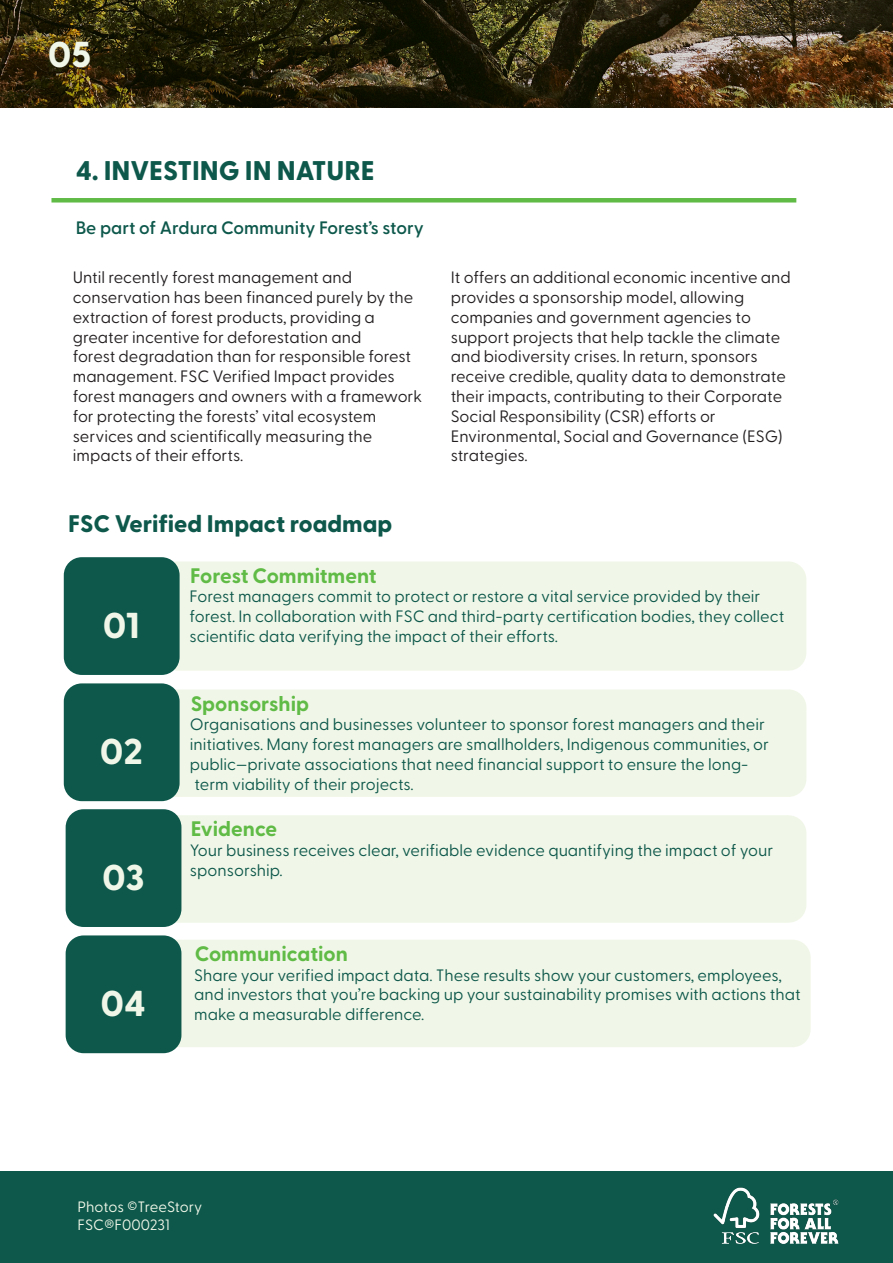
<style>
.page{position:relative;width:893px;height:1263px;background:#fff}
.page>*{position:absolute;margin:0;border:0;box-sizing:border-box;transform-origin:0 0}
.t1{font:800 36px "Greycliff CF";letter-spacing:-.01em;color:#f1f7e8}
.t2{font:800 27px "Greycliff CF";color:#0d584b}
.t3{font:800 24px "Greycliff CF";color:#0d584b}
.t4{font:700 21px "Greycliff CF";color:#60bb46}
.t5{font:600 18px "Greycliff CF";color:#0d584b}
.t6{font:16.5px/19.8px "Greycliff CF";color:#231f20}
.t7{font:16.5px/19.8px "Greycliff CF";color:#0d584b}
.t8{font:15px "Greycliff CF";color:#f1f7e8}
</style>
<div class="page">
<div style="left:0;top:1171px;width:893px;height:92px;background:#0d584b"></div>
<img style="left:0;top:0;width:893px;height:107px">
<img style="left:713px;top:1187px;width:126px;height:56px">
<div style="left:51px;top:198px;width:745px;height:5px;background:#60bb46"></div>
<div style="left:143px;top:940px;width:668px;height:107px;background:#f1f7e8;border-radius:18px"></div>
<div style="left:139px;top:815px;width:667px;height:108px;background:#f1f7e8;border-radius:18px"></div>
<div style="left:66px;top:935px;width:115px;height:118px;background:#0d584b;border-radius:18px"></div>
<div style="left:66px;top:809px;width:115px;height:118px;background:#0d584b;border-radius:18px"></div>
<div style="left:139px;top:689px;width:667px;height:108px;background:#f1f7e8;border-radius:18px"></div>
<div style="left:64px;top:683px;width:116px;height:118px;background:#0d584b;border-radius:18px"></div>
<div style="left:160px;top:561px;width:646px;height:110px;background:#f1f7e8;border-radius:18px"></div>
<div style="left:64px;top:557px;width:116px;height:118px;background:#0d584b;border-radius:18px"></div>
<p class="t1" style="left:48px;top:27px;width:45px">05</p>
<p class="t2" style="left:76px;top:150px;width:300px">4. INVESTING IN NATURE</p>
<p class="t5" style="left:76px;top:214px;width:350px">Be part of Ardura Community Forest’s story</p>
<p class="t6" style="left:73px;top:266px;width:281px">Until recently forest management and</p>
<p class="t6" style="left:73px;top:286px;width:342px">conservation has been financed purely by the extraction of forest products, providing a greater incentive for deforestation and</p>
<p class="t6" style="left:73px;top:345px;width:340px">forest degradation than for responsible forest</p>
<p class="t6" style="left:73px;top:365px;width:323px">management. FSC Verified Impact provides</p>
<p class="t6" style="left:73px;top:385px;width:351px">forest managers and owners with a framework for protecting the forests’ vital ecosystem</p>
<p class="t6" style="left:73px;top:425px;width:301px">services and scientifically measuring the</p>
<p class="t6" style="left:73px;top:444px;width:172px">impacts of their efforts.</p>
<p class="t3" style="left:68px;top:506px;width:326px">FSC Verified Impact roadmap</p>
<p class="t6" style="left:451px;top:266px;width:342px">It offers an additional economic incentive and provides a sponsorship model, allowing</p>
<p class="t6" style="left:451px;top:306px;width:302px">companies and government agencies to</p>
<p class="t6" style="left:451px;top:326px;width:331px">support projects that help tackle the climate and biodiversity crises. In return, sponsors</p>
<p class="t6" style="left:451px;top:365px;width:337px">receive credible, quality data to demonstrate their impacts, contributing to their Corporate</p>
<p class="t6" style="left:451px;top:405px;width:267px">Social Responsibility (CSR) efforts or</p>
<p class="t6" style="left:451px;top:425px;width:333px">Environmental, Social and Governance (ESG) strategies.</p>
<p class="t1" style="left:103px;top:597px;width:38px">01</p>
<p class="t1" style="left:100px;top:724px;width:45px">02</p>
<p class="t1" style="left:102px;top:849px;width:44px">03</p>
<p class="t1" style="left:101px;top:976px;width:46px">04</p>
<p class="t4" style="left:190px;top:559px;width:188px">Forest Commitment</p>
<p class="t7" style="left:190px;top:585px;width:596px">Forest managers commit to protect or restore a vital service provided by their forest. In collaboration with FSC and third-party certification bodies, they collect</p>
<p class="t7" style="left:190px;top:625px;width:370px">scientific data verifying the impact of their efforts.</p>
<p class="t4" style="left:191px;top:687px;width:120px">Sponsorship</p>
<p class="t7" style="left:190px;top:713px;width:581px">Organisations and businesses volunteer to sponsor forest managers and their initiatives. Many forest managers are smallholders, Indigenous communities, or public—private associations that need financial support to ensure the long-</p>
<p class="t7" style="left:194px;top:773px;width:221px">term viability of their projects.</p>
<p class="t4" style="left:191px;top:813px;width:88px">Evidence</p>
<p class="t7" style="left:190px;top:839px;width:585px">Your business receives clear, verifiable evidence quantifying the impact of your sponsorship.</p>
<p class="t4" style="left:195px;top:937px;width:154px">Communication</p>
<p class="t7" style="left:194px;top:964px;width:608px">Share your verified impact data. These results show your customers, employees, and investors that you’re backing up your sustainability promises with actions that make a measurable difference.</p>
<p class="t8" style="left:77px;top:1195px;width:126px">Photos ©TreeStory</p>
<p class="t8" style="left:77px;top:1213px;width:94px">FSC®F000231</p>
</div>
